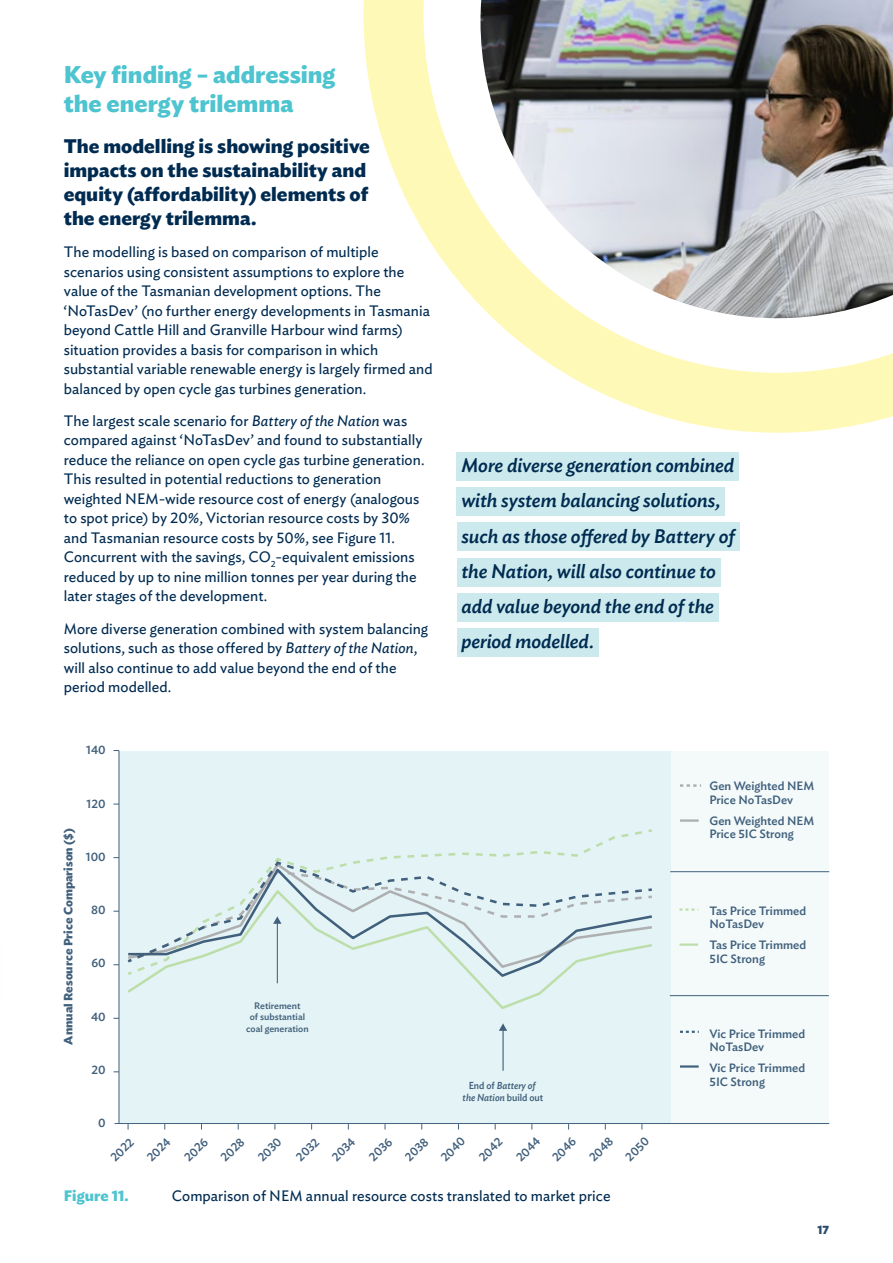
<style>
.page{position:relative;width:893px;height:1263px;background:#fff}
.page>*{position:absolute;margin:0;border:0;box-sizing:border-box;transform-origin:0 0}
.t1{font:700 24px/28.8px "Ideal Sans";color:#4dc4cf}
.t2{font:italic 500 19.5px/35.2px "Ideal Sans";letter-spacing:-.005em;color:#002b51}
.t3{font:700 19.5px/24px "Ideal Sans";color:#002b51}
.t4{font:15px/19.5px "Ideal Sans";letter-spacing:.005em;color:#002b51}
.t5{font:700 15px "Ideal Sans";letter-spacing:.005em;color:#4dc4cf}
.t6{font:500 12px/13.5px "Ideal Sans";color:#002b51}
.t7{font:700 12px "Ideal Sans";color:#002b51}
.t8{font:700 12px "Ideal Sans";color:#2a4c70}
.t9{font:italic 500 10.05px/12.6px "Ideal Sans";color:#002b51;text-align:center;scale:.93 1}
.t10{font:500 9.45px/11.7px "Ideal Sans";color:#002b51;text-align:center}
.s1{font-style:italic}
.s2{font-style:normal}
</style>
<div class="page">
<svg style="left:363px;top:0;width:530px;height:433px"></svg>
<div style="left:670px;top:750px;width:158px;height:373px;background:#f1f9f9"></div>
<hr style="left:680px;top:819px;width:19px;height:3px;background:#939598">
<hr style="left:679px;top:943px;width:19px;height:3px;background:#a7d48e">
<svg style="left:680px;top:1065px;width:19px;height:2px"></svg>
<svg style="left:680px;top:784px;width:21px;height:3px"></svg>
<svg style="left:679px;top:908px;width:19px;height:3px"></svg>
<svg style="left:680px;top:1031px;width:19px;height:2px"></svg>
<div style="left:119px;top:750px;width:551px;height:373px;background:#e4f3f5"></div>
<hr style="left:119px;top:750px;width:1px;height:374px;background:#002b51">
<hr style="left:115px;top:1123px;width:714px;height:1px;background:#002b51">
<svg style="left:127px;top:978px;width:432px;height:31px"></svg>
<svg style="left:127px;top:829px;width:525px;height:148px"></svg>
<hr style="left:670px;top:995px;width:159px;height:1px;background:#002b51">
<hr style="left:670px;top:871px;width:159px;height:1px;background:#002b51">
<hr style="left:503px;top:1029px;width:1px;height:42px;background:#002b51">
<svg style="left:499px;top:1023px;width:8px;height:8px"></svg>
<div style="left:457px;top:452px;width:282px;height:29px;background:#cceaed"></div>
<div style="left:457px;top:487px;width:268px;height:29px;background:#cceaed"></div>
<div style="left:457px;top:523px;width:282px;height:28px;background:#cceaed"></div>
<div style="left:457px;top:558px;width:263px;height:28px;background:#cceaed"></div>
<div style="left:457px;top:593px;width:261px;height:29px;background:#cceaed"></div>
<div style="left:457px;top:628px;width:141px;height:29px;background:#cceaed"></div>
<h1 class="t1" style="left:64px;top:58px;width:273px">Key finding – addressing the energy trilemma</h1>
<h2 class="t3" style="left:64px;top:132px;width:308px">The modelling is showing positive impacts on the sustainability and equity (affordability) elements of the energy trilemma.</h2>
<p class="t4" style="left:64px;top:241px;width:370px">The modelling is based on comparison of multiple scenarios using consistent assumptions to explore the value of the Tasmanian development options. The ‘NoTasDev’ (no further energy developments in Tasmania beyond Cattle Hill and Granville Harbour wind farms) situation provides a basis for comparison in which substantial variable renewable energy is largely firmed and balanced by open cycle gas turbines generation.</p>
<p class="t4" style="left:64px;top:410px;width:362px">The largest scale scenario for <span class="s1">Battery of the Nation</span> was compared against ‘NoTasDev’ and found to substantially reduce the reliance on open cycle gas turbine generation.<br>This resulted in potential reductions to generation weighted NEM-wide resource cost of energy (analogous to spot price) by 20%, Victorian resource costs by 30% and Tasmanian resource costs by 50%, see Figure 11.<br>Concurrent with the savings, CO<sub>2</sub>-equivalent emissions reduced by up to nine million tonnes per year during the later stages of the development.</p>
<p class="t4" style="left:64px;top:617px;width:366px">More diverse generation combined with system balancing solutions, such as those offered by <span class="s1">Battery of the Nation</span>, will also continue to add value beyond the end of the period modelled.</p>
<p class="t6" style="left:86px;top:742px;width:21px">140</p>
<p class="t7" style="left:59px;top:1045px;width:218px;rotate:-90deg">Annual Resource Price Comparison ($)</p>
<p class="t6" style="left:87px;top:796px;width:21px">120</p>
<p class="t6" style="left:86px;top:849px;width:21px">100</p>
<p class="t6" style="left:91px;top:902px;width:16px">80</p>
<p class="t6" style="left:91px;top:955px;width:16px">60</p>
<p class="t6" style="left:91px;top:1009px;width:16px">40</p>
<p class="t6" style="left:91px;top:1062px;width:16px">20</p>
<p class="t6" style="left:98px;top:1115px;width:9px">0</p>
<p class="t10" style="left:246px;top:999px;width:64px">Retirement<br>of substantial coal generation</p>
<h2 class="t2" style="left:461px;top:446px;width:275px">More diverse generation combined with system balancing solutions, such as those offered by Battery of the Nation, will also continue to add value beyond the end of the period modelled.</h2>
<p class="t6" style="left:709px;top:778px;width:106px">Gen Weighted NEM<br>Price NoTasDev</p>
<p class="t6" style="left:709px;top:813px;width:106px">Gen Weighted NEM<br>Price 5IC Strong</p>
<p class="t9" style="left:463px;top:1078px;width:88px"><span class="s2">End of</span> Battery of the Nation <span class="s2">build out</span></p>
<p class="t6" style="left:709px;top:903px;width:98px">Tas Price Trimmed<br>NoTasDev</p>
<p class="t6" style="left:709px;top:937px;width:98px">Tas Price Trimmed<br>5IC Strong</p>
<p class="t6" style="left:709px;top:1026px;width:97px">Vic Price Trimmed<br>NoTasDev</p>
<p class="t6" style="left:709px;top:1060px;width:97px">Vic Price Trimmed<br>5IC Strong</p>
<p class="t6" style="left:121px;top:1131px;width:28px;line-height:25.7px;text-indent:-26px;rotate:-45deg">2022<br>2024</p>
<p class="t6" style="left:181px;top:1154px;width:28px;rotate:-45deg">2026</p>
<p class="t6" style="left:217px;top:1154px;width:28px;rotate:-45deg">2028</p>
<p class="t6" style="left:254px;top:1154px;width:28px;rotate:-45deg">2030</p>
<p class="t6" style="left:293px;top:1154px;width:28px;rotate:-45deg">2032</p>
<p class="t6" style="left:328px;top:1154px;width:28px;rotate:-45deg">2034</p>
<p class="t6" style="left:365px;top:1154px;width:28px;rotate:-45deg">2036</p>
<p class="t6" style="left:401px;top:1154px;width:28px;rotate:-45deg">2038</p>
<p class="t6" style="left:437px;top:1154px;width:29px;rotate:-45deg">2040</p>
<p class="t6" style="left:475px;top:1154px;width:29px;rotate:-45deg">2042</p>
<p class="t6" style="left:513px;top:1154px;width:29px;rotate:-45deg">2044</p>
<p class="t6" style="left:549px;top:1154px;width:29px;rotate:-45deg">2046</p>
<p class="t6" style="left:586px;top:1154px;width:29px;rotate:-45deg">2048</p>
<p class="t6" style="left:622px;top:1154px;width:28px;rotate:-45deg">2050</p>
<p class="t5" style="left:64px;top:1183px;width:66px">Figure 11.</p>
<p class="t4" style="left:172px;top:1184px;width:440px">Comparison of NEM annual resource costs translated to market price</p>
<p class="t8" style="left:817px;top:1220px;width:13px">17</p>
</div>
